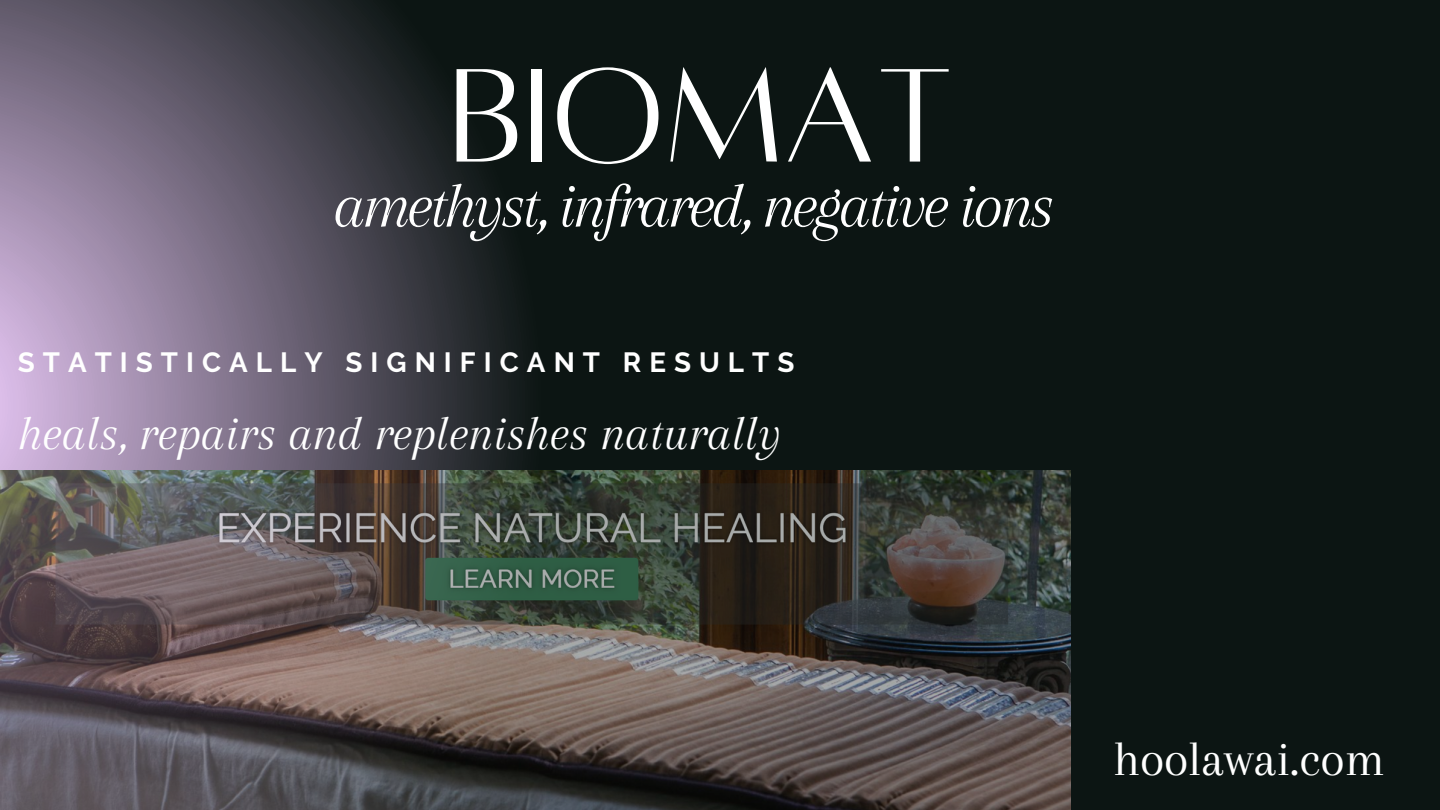
<style>
.page{position:relative;width:1440px;height:810px;background:#0c1513}
.page>*{position:absolute;margin:0;border:0;box-sizing:border-box;transform-origin:0 0}
.t1{font:147px "Alta regular";color:#fff}
.t2{font:italic 65px "Arapey";letter-spacing:-.05em;color:#fff}
.t3{font:50px "Arapey";color:#fff}
.t4{font:italic 49.2px "Arapey";color:#fff}
.t5{font:700 27.8px "Raleway";letter-spacing:.29em;color:#fff}
</style>
<div class="page">
<svg style="left:0;top:0;width:517px;height:470px;background:#60596a"></svg>
<img style="left:0;top:470px;width:1070px;height:340px">
<p class="t1" style="left:449px;top:44px;width:506px">BIOMAT</p>
<p class="t2" style="left:333px;top:170px;width:722px">amethyst, infrared, negative ions</p>
<p class="t5" style="left:18px;top:346px;width:778px">STATISTICALLY SIGNIFICANT RESULTS</p>
<p class="t4" style="left:18px;top:407px;width:765px">heals, repairs and replenishes naturally</p>
<p class="t3" style="left:1114px;top:732px;width:273px">hoolawai.com</p>
</div>
